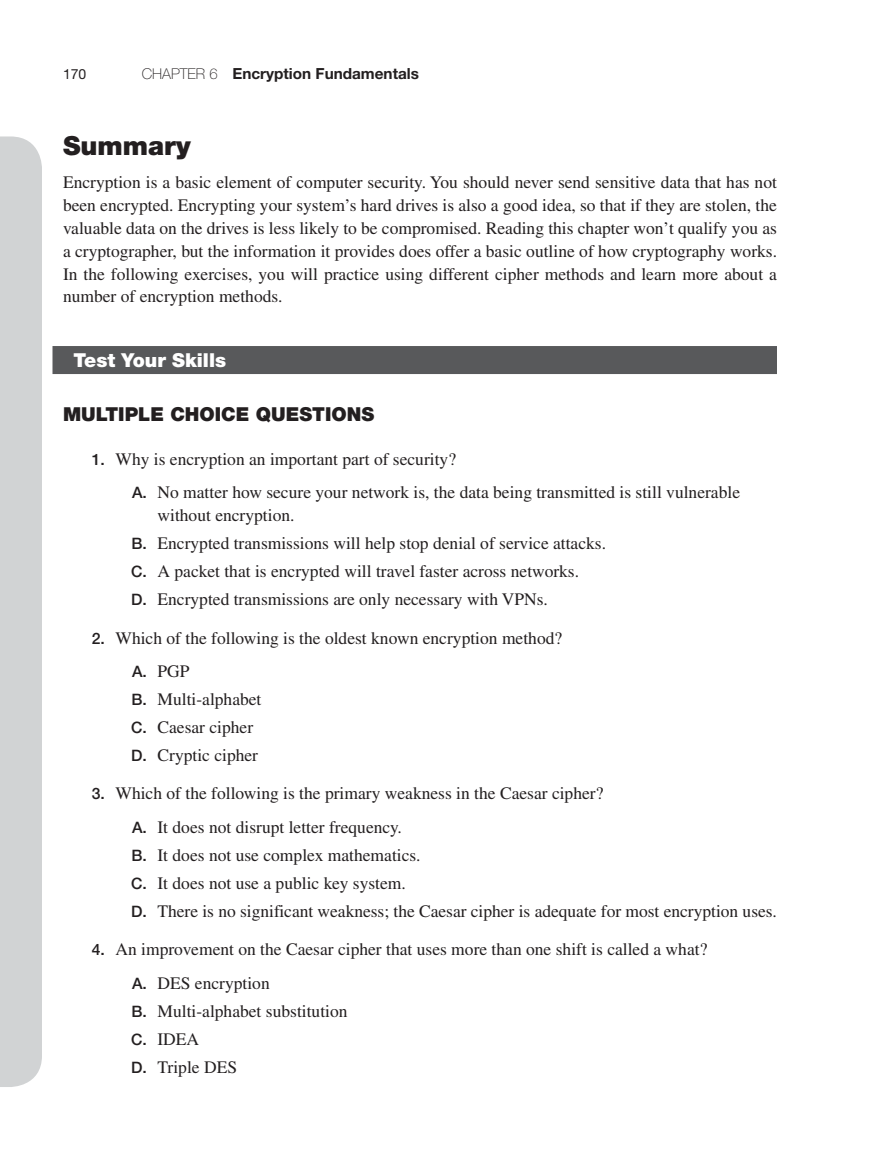
<style>
.page{position:relative;width:882px;height:1150px;background:#fff}
.page>*{position:absolute;margin:0;border:0;box-sizing:border-box;transform-origin:0 0}
.t1{font:900 26.25px "Helvetica Neue LT Std";color:#231f20}
.t2{font:900 19.25px "Helvetica Neue LT Std";color:#231f20}
.t3{font:900 19.25px "Helvetica Neue LT Std";color:#fff}
.t4{font:17.5px/28px "Times LT Std";color:#231f20}
.t5{font:700 15.4px "Helvetica Neue LT Std";color:#231f20}
.t6{font:14px "Helvetica Neue LT Std";color:#231f20}
.s1{font-weight:100;font-size:14.88px}
.s2{font-family:"Helvetica Neue LT Std";font-weight:500;font-size:15.75px}
</style>
<div class="page">
<div style="left:0;top:136px;width:42px;height:951px;background:#d1d3d4"></div>
<div style="left:52px;top:346px;width:725px;height:28px;background:#58595b"></div>
<p class="t6" style="left:63px;top:69px;width:25px">170</p>
<p class="t5" style="left:142px;top:68px;width:279px"><span class="s1">CHAPTER 6</span> Encryption Fundamentals</p>
<h1 class="t1" style="left:63px;top:136px;width:129px">Summary</h1>
<p class="t4" style="left:63px;top:173px;width:716px;line-height:22.8px;text-align:justify">Encryption is a basic element of computer security. You should never send sensitive data that has not been encrypted. Encrypting your system’s hard drives is also a good idea, so that if they are stolen, the valuable data on the drives is less likely to be compromised. Reading this chapter won’t qualify you as a cryptographer, but the information it provides does offer a basic outline of how cryptography works.<br>In the following exercises, you will practice using different cipher methods and learn more about a number of encryption methods.</p>
<p class="t3" style="left:74px;top:353px;width:154px">Test Your Skills</p>
<p class="t2" style="left:63px;top:407px;width:313px">MULTIPLE CHOICE QUESTIONS</p>
<p class="t4" style="left:132px;top:444px;width:610px;line-height:33.2px;text-indent:-40px"><span class="s2">1.</span> Why is encryption an important part of security?<br><span class="s2">A.</span> No matter how secure your network is, the data being transmitted is still vulnerable</p>
<p class="t4" style="left:131px;top:503px;width:476px;text-indent:26px">without encryption.<br><span class="s2">B.</span> Encrypted transmissions will help stop denial of service attacks.<br><span class="s2">C.</span> A packet that is encrypted will travel faster across networks.<br><span class="s2">D.</span> Encrypted transmissions are only necessary with VPNs.</p>
<p class="t4" style="left:132px;top:623px;width:432px;line-height:33.2px;text-indent:-40px"><span class="s2">2.</span> Which of the following is the oldest known encryption method?<br><span class="s2">A.</span> PGP</p>
<p class="t4" style="left:131px;top:686px;width:132px"><span class="s2">B.</span> Multi-alphabet<br><span class="s2">C.</span> Caesar cipher<br><span class="s2">D.</span> Cryptic cipher</p>
<p class="t4" style="left:132px;top:778px;width:473px;line-height:33.2px;text-indent:-40px"><span class="s2">3.</span> Which of the following is the primary weakness in the Caesar cipher?<br><span class="s2">A.</span> It does not disrupt letter frequency.</p>
<p class="t4" style="left:131px;top:842px;width:647px"><span class="s2">B.</span> It does not use complex mathematics.<br><span class="s2">C.</span> It does not use a public key system.<br><span class="s2">D.</span> There is no significant weakness; the Caesar cipher is adequate for most encryption uses.</p>
<p class="t4" style="left:132px;top:934px;width:577px;line-height:33.2px;text-indent:-40px"><span class="s2">4.</span> An improvement on the Caesar cipher that uses more than one shift is called a what?<br><span class="s2">A.</span> DES encryption</p>
<p class="t4" style="left:131px;top:998px;width:218px"><span class="s2">B.</span> Multi-alphabet substitution<br><span class="s2">C.</span> IDEA<br><span class="s2">D.</span> Triple DES</p>
</div>
